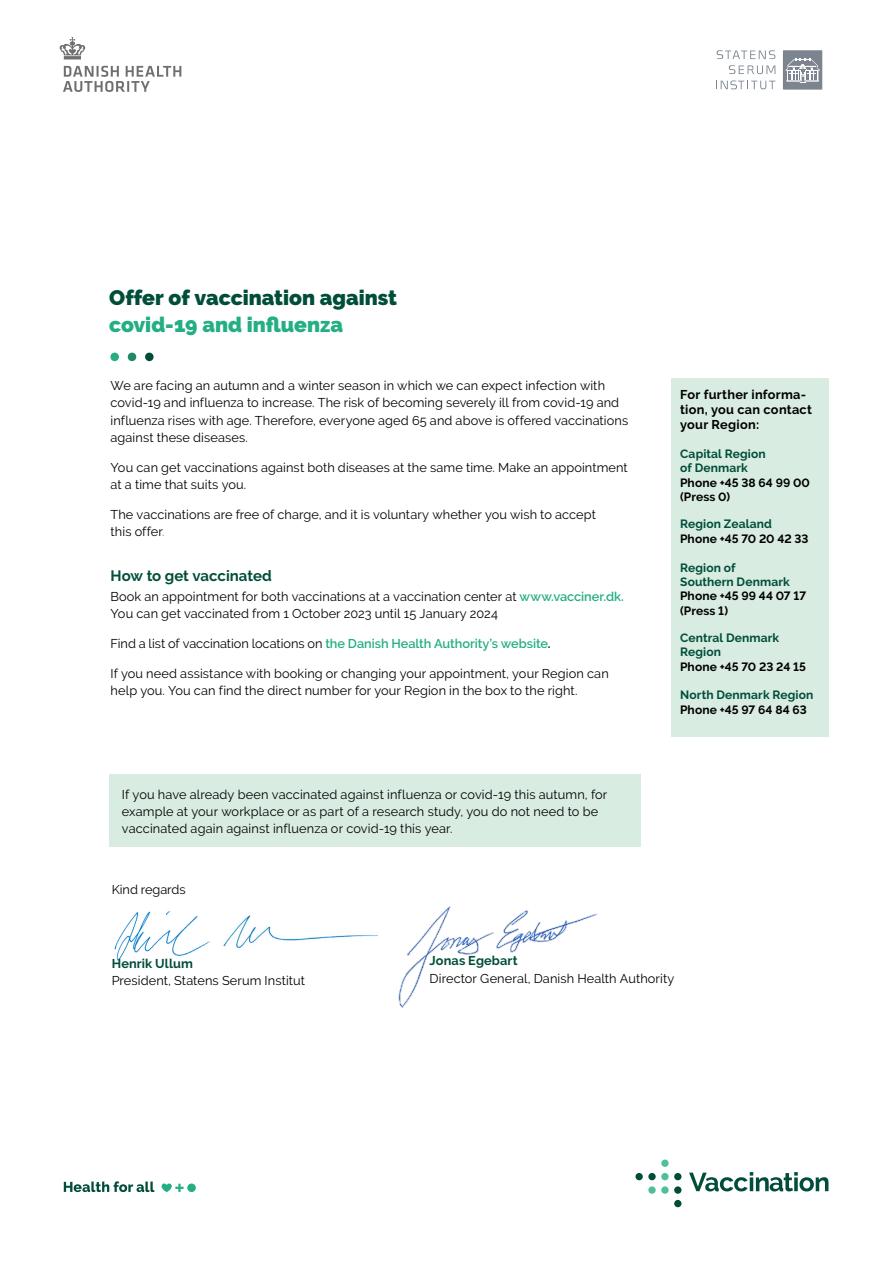
<style>
.page{position:relative;width:893px;height:1263px;background:#fff}
.page>*{position:absolute;margin:0;border:0;box-sizing:border-box;transform-origin:0 0}
.t1{font:900 21px/27px "Raleway";color:#004e3a}
.Brød{font:700 15px "Raleway";letter-spacing:-.005em;color:#004e3a}
.Brød-2{font:12.75px/17.2px "Raleway";letter-spacing:.01em;color:#000}
.Brødoverskrift{font:700 12.75px/15.3px "Raleway";letter-spacing:.02em;color:#000}
.Brød-3{font:700 12px/14.4px "Raleway";color:#000}
.Brødoverskrift-2{font:700 12px/14.4px "Raleway";letter-spacing:.01em;color:#004e3a}
.Brød-4{font:700 12px/14.4px "Raleway";letter-spacing:.01em;color:#004e3a}
.s1{color:#23ae84}
.s2{font-weight:600;color:#23ae84}
.s3{font-weight:600}
.s4{font-weight:700;color:#004e3a}
</style>
<div class="page">
<div style="left:635px;top:1173px;width:8px;height:7px;background:#004e3a;border-radius:50%"></div>
<svg style="left:661px;top:1186px;width:8px;height:8px"></svg>
<svg style="left:661px;top:1173px;width:8px;height:7px"></svg>
<svg style="left:661px;top:1159px;width:8px;height:8px"></svg>
<div style="left:674px;top:1173px;width:7px;height:7px;background:#004e3a;border-radius:50%"></div>
<div style="left:674px;top:1186px;width:7px;height:8px;background:#004e3a;border-radius:50%"></div>
<div style="left:674px;top:1200px;width:7px;height:7px;background:#004e3a;border-radius:50%"></div>
<div style="left:648px;top:1173px;width:8px;height:7px;background:#004e3a;border-radius:50%"></div>
<svg style="left:648px;top:1186px;width:8px;height:8px"></svg>
<svg style="left:689px;top:1172px;width:139px;height:19px"></svg>
<svg style="left:783px;top:50px;width:39px;height:40px;background:#979ea7"></svg>
<svg style="left:717px;top:50px;width:58px;height:9px"></svg>
<svg style="left:729px;top:65px;width:46px;height:9px"></svg>
<svg style="left:716px;top:81px;width:59px;height:8px"></svg>
<svg style="left:60px;top:37px;width:25px;height:22px"></svg>
<svg style="left:63px;top:66px;width:118px;height:26px"></svg>
<svg style="left:162px;top:1183px;width:34px;height:9px"></svg>
<svg style="left:64px;top:1181px;width:90px;height:11px"></svg>
<div style="left:110px;top:353px;width:9px;height:8px;background:#23ae84;border-radius:50%"></div>
<div style="left:128px;top:353px;width:8px;height:8px;background:#1e8868;border-radius:50%"></div>
<div style="left:145px;top:353px;width:9px;height:8px;background:#004e3a;border-radius:50%"></div>
<div style="left:109px;top:774px;width:531px;height:72px;background:#d9ece2"></div>
<div style="left:672px;top:378px;width:157px;height:359px;background:#d9ece2"></div>
<img style="left:398px;top:906px;width:200px;height:102px">
<img style="left:114px;top:911px;width:264px;height:50px">
<p class="t1" style="left:109px;top:284px;width:290px">Offer of vaccination against <span class="s1">covid-19 and influenza</span></p>
<p class="Brød-2" style="left:111px;top:377px;width:519px">We are facing an autumn and a winter season in which we can expect infection with covid-19 and influenza to increase. The risk of becoming severely ill from covid-19 and influenza rises with age. Therefore, everyone aged 65 and above is offered vaccinations against these diseases.</p>
<p class="Brød-2" style="left:111px;top:459px;width:519px">You can get vaccinations against both diseases at the same time. Make an appointment at a time that suits you.</p>
<p class="Brød-2" style="left:111px;top:506px;width:487px">The vaccinations are free of charge, and it is voluntary whether you wish to accept this offer<span class="s1">.</span></p>
<p class="Brød" style="left:111px;top:567px;width:163px">How to get vaccinated</p>
<p class="Brød-2" style="left:111px;top:588px;width:515px">Book an appointment for both vaccinations at a vaccination center at <span class="s2">www.vacciner.dk.<br></span>You can get vaccinated from 1 October 2023 until 15 January 2024</p>
<p class="Brød-2" style="left:111px;top:635px;width:442px">Find a list of vaccination locations on <span class="s2">the Danish Health Authority’s website</span><span class="s3">.</span></p>
<p class="Brød-2" style="left:111px;top:665px;width:500px">If you need assistance with booking or changing your appointment, your Region can help you. You can find the direct number for your Region in the box to the right.</p>
<p class="Brød-2" style="left:122px;top:786px;width:487px">If you have already been vaccinated against influenza or covid-19 this autumn, for example at your workplace or as part of a research study, you do not need to be vaccinated again against influenza or covid-19 this year.</p>
<p class="Brød-2" style="left:112px;top:881px;width:75px">Kind regards</p>
<p class="Brødoverskrift" style="left:680px;top:386px;width:133px">For further informa&shy;tion, you can contact your Region:</p>
<p class="Brødoverskrift-2" style="left:680px;top:447px;width:87px">Capital Region of Denmark</p>
<p class="Brød-3" style="left:680px;top:475px;width:131px">Phone +45 38 64 99 00 (Press 0)</p>
<p class="Brødoverskrift-2" style="left:680px;top:517px;width:93px">Region Zealand</p>
<p class="Brød-3" style="left:680px;top:531px;width:130px">Phone +45 70 20 42 33</p>
<p class="Brød-4" style="left:680px;top:560px;width:111px">Region of<br>Southern Denmark</p>
<p class="Brød-3" style="left:680px;top:589px;width:127px">Phone +45 99 44 07 17</p>
<p class="Brød-3" style="left:680px;top:603px;width:49px">(Press 1)</p>
<p class="Brødoverskrift-2" style="left:680px;top:630px;width:101px">Central Denmark<br>Region</p>
<p class="Brød-3" style="left:680px;top:659px;width:127px">Phone +45 70 23 24 15</p>
<p class="Brød-4" style="left:680px;top:688px;width:135px">North Denmark Region</p>
<p class="Brød-3" style="left:680px;top:702px;width:128px">Phone +45 97 64 84 63</p>
<p class="Brød-2" style="left:112px;top:954px;width:195px"><span class="s4">Henrik Ullum<br></span>President, Statens Serum Institut</p>
<p class="Brød-2" style="left:430px;top:952px;width:246px"><span class="s4">Jonas Egebart<br></span>Director General, Danish Health Authority</p>
</div>
